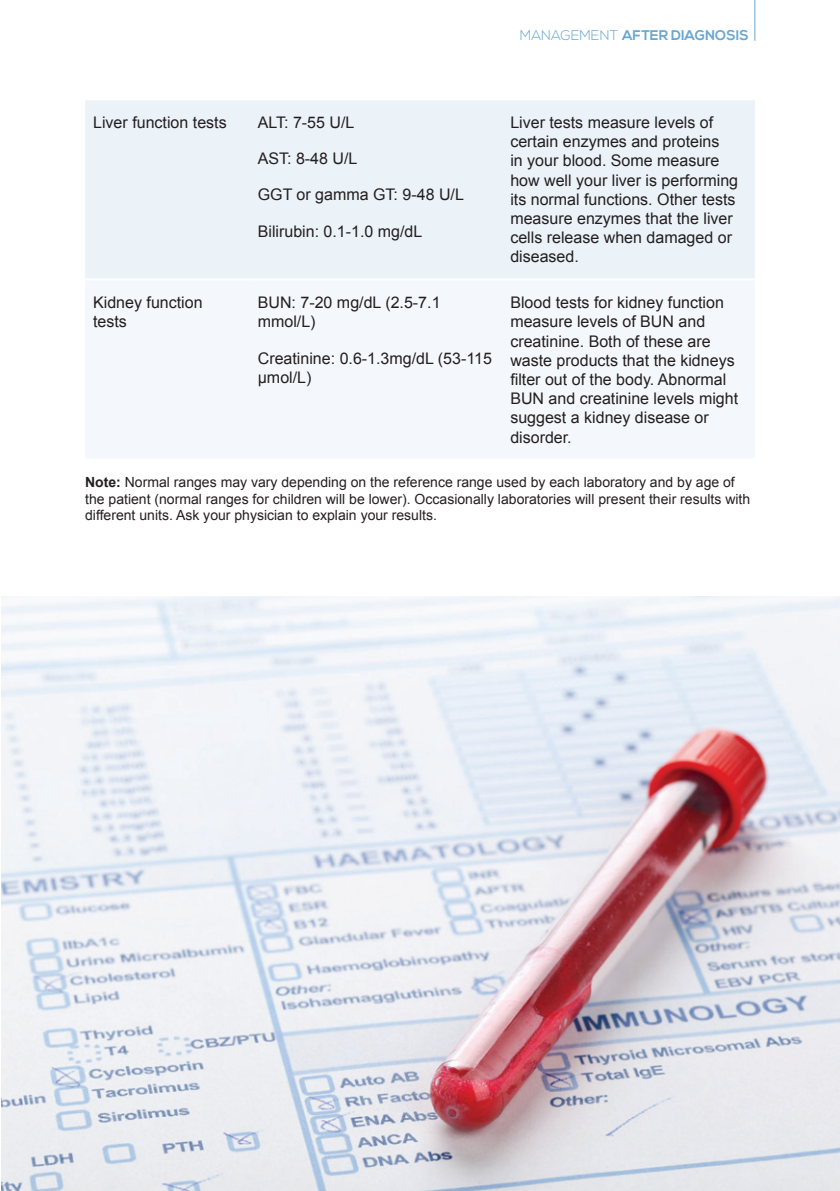
<style>
.page{position:relative;width:840px;height:1191px;background:#fff}
.page>*{position:absolute;margin:0;border:0;box-sizing:border-box;transform-origin:0 0}
.t1{font:16px/19.2px "Arial";color:#231f20}
.t2{font:14px/16.8px "Arial";color:#231f20}
.t3{font:700 14px "Nexa";color:#69a7d0}
.s1{font-weight:300}
.s2{font-weight:700}
</style>
<div class="page">
<hr style="left:754px;top:0;width:1px;height:41px;background:#69a7d0">
<div style="left:85px;top:100px;width:669px;height:178px;background:#ebf2f8"></div>
<div style="left:86px;top:281px;width:668px;height:177px;background:#f4f7fb"></div>
<img style="left:1px;top:596px;width:838px;height:595px">
<p class="t1" style="left:93px;top:113px;width:135px">Liver function tests</p>
<p class="t1" style="left:257px;top:113px;width:98px">ALT: 7-55 U/L</p>
<p class="t1" style="left:257px;top:149px;width:101px">AST: 8-48 U/L</p>
<p class="t1" style="left:257px;top:185px;width:207px">GGT or gamma GT: 9-48 U/L</p>
<p class="t1" style="left:257px;top:222px;width:166px">Bilirubin: 0.1-1.0 mg/dL</p>
<p class="t3" style="left:519px;top:27px;width:230px"><span class="s1">MANAGEMENT</span> AFTER DIAGNOSIS</p>
<p class="t1" style="left:510px;top:113px;width:229px">Liver tests measure levels of certain enzymes and proteins<br>in your blood. Some measure how well your liver is performing its normal functions. Other tests measure enzymes that the liver cells release when damaged or diseased.</p>
<p class="t1" style="left:510px;top:293px;width:229px">Blood tests for kidney function measure levels of BUN and creatinine. Both of these are waste products that the kidneys filter out of the body. Abnormal<br>BUN and creatinine levels might suggest a kidney disease or disorder.</p>
<p class="t2" style="left:85px;top:473px;width:666px"><span class="s2">Note:</span> Normal ranges may vary depending on the reference range used by each laboratory and by age of the patient (normal ranges for children will be lower). Occasionally laboratories will present their results with different units. Ask your physician to explain your results.</p>
<p class="t1" style="left:93px;top:293px;width:111px">Kidney function tests</p>
<p class="t1" style="left:257px;top:293px;width:184px">BUN: 7-20 mg/dL (2.5-7.1 mmol/L)</p>
<p class="t1" style="left:257px;top:348px;width:235px">Creatinine: 0.6-1.3mg/dL (53-115 μmol/L)</p>
</div>
